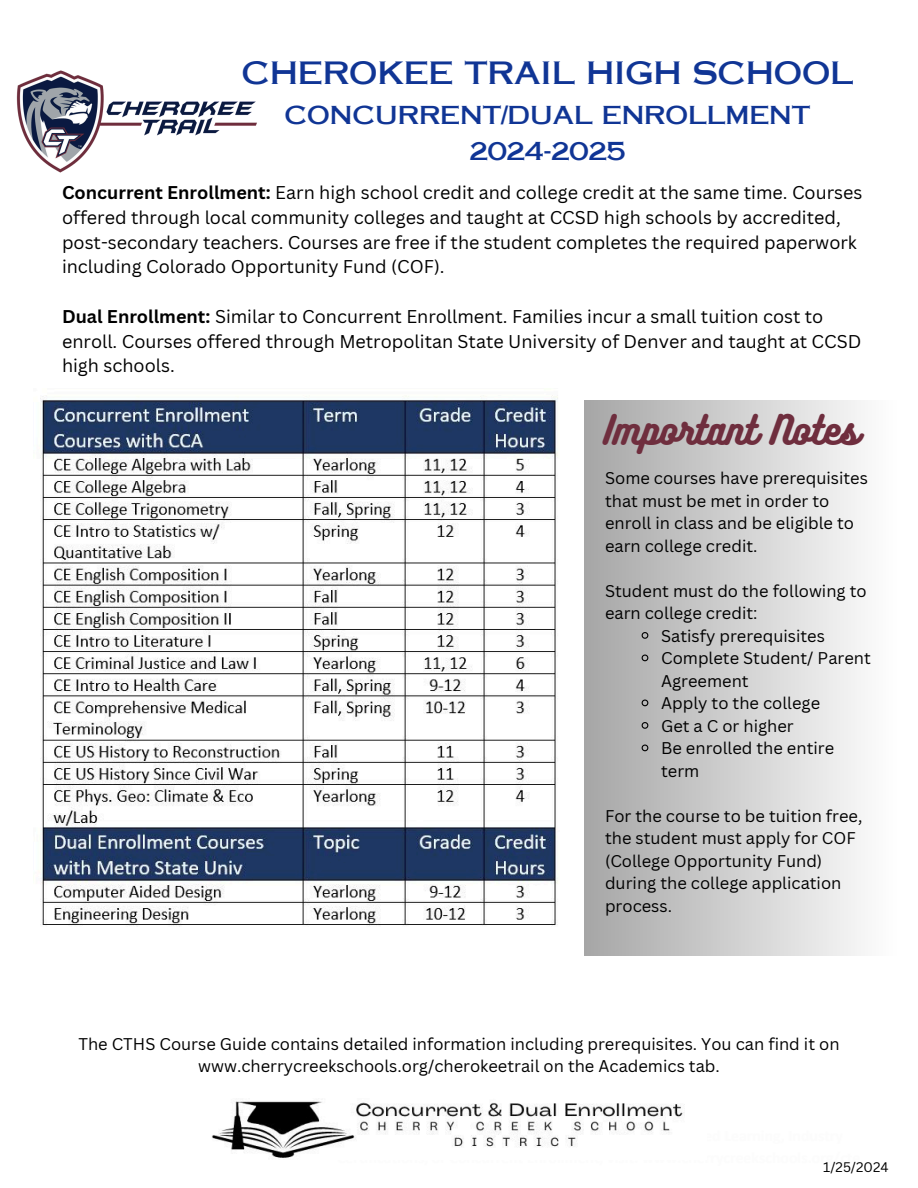
<style>
.page{position:relative;width:918px;height:1188px;background:#fff}
.page>*{position:absolute;margin:0;border:0;box-sizing:border-box;transform-origin:0 0}
.t1{font:36px "Bukhari Script";color:#6f2e3e}
.t2{font:30.6px "Copperplate Gothic LT Pro 31 AB";letter-spacing:-.025em;color:#103595}
.t3{font:24.6px/36px "Copperplate Gothic LT Pro 31 AB";letter-spacing:-.025em;color:#103595;text-align:center}
.t4{font:18px/24.8px "Canva Sans";color:#000}
.t5{font:16.5px/22.5px "Canva Sans";color:#000}
.t6{font:13.5px "Canva Sans";color:#000}
.s1{font-weight:700}
</style>
<div class="page">
<img style="left:16px;top:70px;width:241px;height:103px">
<img style="left:212px;top:1101px;width:473px;height:57px">
<div style="left:584px;top:401px;width:312px;height:555px;background:linear-gradient(to right,#a6a6a6,#fefefe)"></div>
<img style="left:40px;top:395px;width:518px;height:532px">
<svg style="left:641px;top:631px;width:8px;height:9px"></svg>
<svg style="left:641px;top:654px;width:8px;height:8px"></svg>
<svg style="left:641px;top:699px;width:8px;height:8px"></svg>
<svg style="left:641px;top:721px;width:8px;height:9px"></svg>
<svg style="left:641px;top:744px;width:8px;height:8px"></svg>
<p class="t2" style="left:241px;top:62px;width:614px">CHEROKEE TRAIL HIGH SCHOOL</p>
<p class="t3" style="left:284px;top:101px;width:528px">CONCURRENT/DUAL ENROLLMENT<br>2024-2025</p>
<h3 class="t4" style="left:62px;top:180px;width:802px"><span class="s1">Concurrent Enrollment:</span> Earn high school credit and college credit at the same time. Courses offered through local community colleges and taught at CCSD high schools by accredited, post-secondary teachers. Courses are free if the student completes the required paperwork including Colorado Opportunity Fund (COF).</h3>
<p class="t4" style="left:62px;top:304px;width:801px"><span class="s1">Dual Enrollment:</span> Similar to Concurrent Enrollment. Families incur a small tuition cost to enroll. Courses offered through Metropolitan State University of Denver and taught at CCSD high schools.</p>
<p class="t1" style="left:604px;top:407px;width:256px">Important Notes</p>
<p class="t5" style="left:605px;top:466px;width:264px">Some courses have prerequisites that must be met in order to enroll in class and be eligible to earn college credit.</p>
<p class="t5" style="left:605px;top:579px;width:263px">Student must do the following to earn college credit:</p>
<p class="t5" style="left:661px;top:624px;width:165px">Satisfy prerequisites</p>
<p class="t5" style="left:661px;top:646px;width:211px">Complete Student/ Parent<br>Agreement</p>
<p class="t5" style="left:661px;top:691px;width:161px">Apply to the college</p>
<h3 class="t5" style="left:661px;top:714px;width:134px">Get a C or higher</h3>
<h1 class="t5" style="left:661px;top:736px;width:175px">Be enrolled the entire term</h1>
<h3 class="t5" style="left:605px;top:804px;width:259px">For the course to be tuition free, the student must apply for COF (College Opportunity Fund) during the college application process.</h3>
<h4 class="t5" style="left:78px;top:1032px;width:763px;text-align:center">The CTHS Course Guide contains detailed information including prerequisites. You can find it on www.cherrycreekschools.org/cherokeetrail on the Academics tab.</h4>
<p class="t6" style="left:823px;top:1157px;width:67px">1/25/2024</p>
</div>
